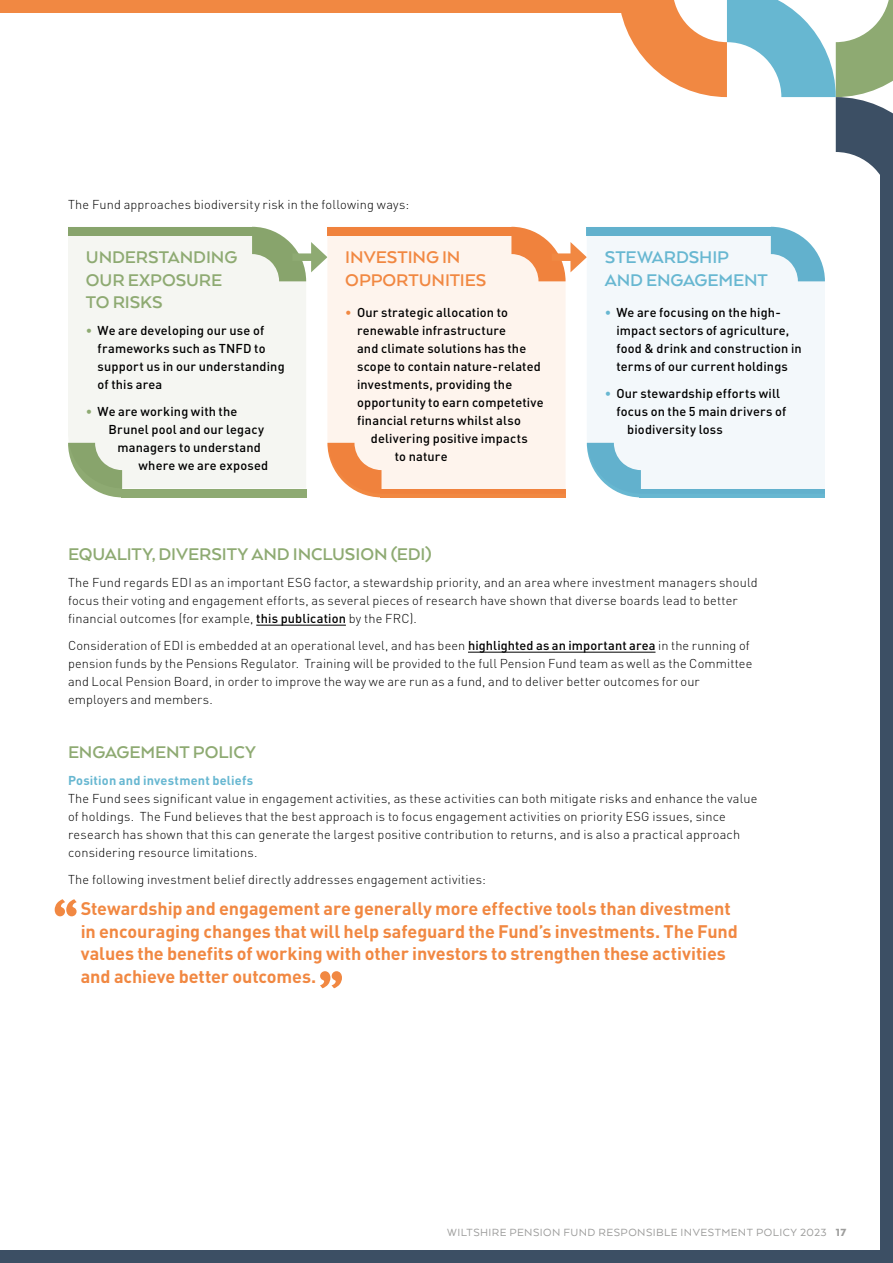
<style>
.page{position:relative;width:893px;height:1263px;background:#fff}
.page>*{position:absolute;margin:0;border:0;box-sizing:border-box;transform-origin:0 0}
.t1{font:700 19.5px/22.5px "Arquitecta";letter-spacing:-.005em;color:#8eaa72}
.t2{font:700 19.5px/22.5px "Arquitecta";letter-spacing:-.005em;color:#f18842}
.t3{font:700 19.5px/22.5px "Arquitecta";letter-spacing:-.005em;color:#67b7d1}
.t4{font:700 18px/22.5px "DIN Pro";letter-spacing:-.005em;color:#f18842}
.t5{font:300 12.75px/18px "DIN Pro";letter-spacing:.015em;color:#000}
.t6{font:500 12.75px/18px "DIN Pro";letter-spacing:.015em;color:#000}
.t7{font:700 12.75px "DIN Pro";letter-spacing:.015em;color:#67b7d1}
.t8{font:12px "Arquitecta";letter-spacing:.035em;color:#9d9d9c}
.s1{color:#8eaa72}
.s2{color:#f18842}
.s3{color:#67b7d1}
.s4{font-weight:500}
.s5{font-weight:900}
</style>
<div class="page">
<div style="left:880px;top:162px;width:13px;height:1101px;background:#3c4f64"></div>
<div style="left:0;top:1250px;width:893px;height:13px;background:#3c4f64"></div>
<div style="left:0;top:0;width:657px;height:13px;background:#f18842"></div>
<svg style="left:621px;top:0;width:272px;height:175px"></svg>
<div style="left:68px;top:235px;width:238px;height:253px;background:#f5f6f2"></div>
<svg style="left:68px;top:443px;width:54px;height:54px"></svg>
<div style="left:121px;top:489px;width:185px;height:8px;background:#8eaa72"></div>
<hr style="left:256px;top:625px;width:90px;height:1px;background:#000">
<hr style="left:468px;top:652px;width:187px;height:1px;background:#000">
<div style="left:68px;top:227px;width:185px;height:8px;background:#8eaa72"></div>
<svg style="left:252px;top:227px;width:75px;height:54px"></svg>
<svg style="left:55px;top:899px;width:22px;height:17px"></svg>
<svg style="left:320px;top:971px;width:22px;height:17px"></svg>
<div style="left:327px;top:235px;width:239px;height:254px;background:#fef4ed"></div>
<svg style="left:327px;top:443px;width:54px;height:54px"></svg>
<div style="left:380px;top:489px;width:186px;height:8px;background:#f18842"></div>
<div style="left:327px;top:227px;width:186px;height:8px;background:#f18842"></div>
<svg style="left:511px;top:227px;width:76px;height:54px"></svg>
<div style="left:587px;top:235px;width:238px;height:254px;background:#f3f8fb"></div>
<svg style="left:587px;top:443px;width:54px;height:54px"></svg>
<div style="left:640px;top:489px;width:185px;height:8px;background:#67b7d1"></div>
<svg style="left:771px;top:227px;width:54px;height:54px"></svg>
<div style="left:587px;top:227px;width:185px;height:8px;background:#67b7d1"></div>
<p class="t5" style="left:68px;top:195px;width:343px">The Fund approaches biodiversity risk in the following ways:</p>
<h1 class="t1" style="left:86px;top:246px;width:153px">UNDERSTANDING<br>OUR EXPOSURE<br>TO RISKS</h1>
<p class="t6" style="left:98px;top:320px;width:189px;text-indent:-12px"><span class="s1">•</span> We are developing our use of frameworks such as TNFD to support us in our understanding of this area</p>
<p class="t6" style="left:86px;top:401px;width:153px"><span class="s1">•</span> We are working with the</p>
<p class="t6" style="left:108px;top:419px;width:157px">Brunel pool and our legacy</p>
<p class="t6" style="left:117px;top:437px;width:145px">managers to understand</p>
<p class="t6" style="left:138px;top:455px;width:131px">where we are exposed</p>
<h1 class="t2" style="left:345px;top:246px;width:143px">INVESTING IN<br>OPPORTUNITIES</h1>
<p class="t6" style="left:357px;top:302px;width:188px;text-indent:-12px"><span class="s2">•</span> Our strategic allocation to renewable infrastructure<br>and climate solutions has the scope to contain nature-related investments, providing the opportunity to earn competetive financial returns whilst also</p>
<p class="t6" style="left:395px;top:428px;width:135px;text-indent:-24px">delivering positive impacts to nature</p>
<h1 class="t3" style="left:605px;top:246px;width:165px">STEWARDSHIP<br>AND ENGAGEMENT</h1>
<p class="t6" style="left:616px;top:302px;width:187px;text-indent:-12px"><span class="s3">•</span> We are focusing on the high&shy;impact sectors of agriculture, food &amp; drink and construction in terms of our current holdings</p>
<p class="t6" style="left:605px;top:383px;width:177px"><span class="s3">•</span> Our stewardship efforts will</p>
<p class="t6" style="left:616px;top:401px;width:171px">focus on the 5 main drivers of</p>
<p class="t6" style="left:627px;top:419px;width:97px">biodiversity loss</p>
<h1 class="t1" style="left:68px;top:543px;width:365px">EQUALITY, DIVERSITY AND INCLUSION (EDI)</h1>
<p class="t5" style="left:68px;top:573px;width:691px">The Fund regards EDI as an important ESG factor, a stewardship priority, and an area where investment managers should focus their voting and engagement efforts, as several pieces of research have shown that diverse boards lead to better financial outcomes (for example, <span class="s4">this publication</span> by the FRC).</p>
<p class="t5" style="left:68px;top:636px;width:686px">Consideration of EDI is embedded at an operational level, and has been <span class="s4">highlighted as an important area</span> in the running of pension funds by the Pensions Regulator. Training will be provided to the full Pension Fund team as well as the Committee and Local Pension Board, in order to improve the way we are run as a fund, and to deliver better outcomes for our employers and members.</p>
<h1 class="t1" style="left:68px;top:741px;width:189px">ENGAGEMENT POLICY</h1>
<p class="t7" style="left:68px;top:770px;width:187px">Position and investment beliefs</p>
<p class="t5" style="left:68px;top:789px;width:691px">The Fund sees significant value in engagement activities, as these activities can both mitigate risks and enhance the value of holdings. The Fund believes that the best approach is to focus engagement activities on priority ESG issues, since research has shown that this can generate the largest positive contribution to returns, and is also a practical approach considering resource limitations.</p>
<p class="t5" style="left:68px;top:870px;width:419px">The following investment belief directly addresses engagement activities:</p>
<p class="t4" style="left:81px;top:895px;width:659px">Stewardship and engagement are generally more effective tools than divestment in encouraging changes that will help safeguard the Fund’s investments. The Fund values the benefits of working with other investors to strengthen these activities and achieve better outcomes.</p>
<p class="t8" style="left:447px;top:1224px;width:400px">WILTSHIRE PENSION FUND RESPONSIBLE INVESTMENT POLICY 2023 <span class="s5">17</span></p>
</div>
